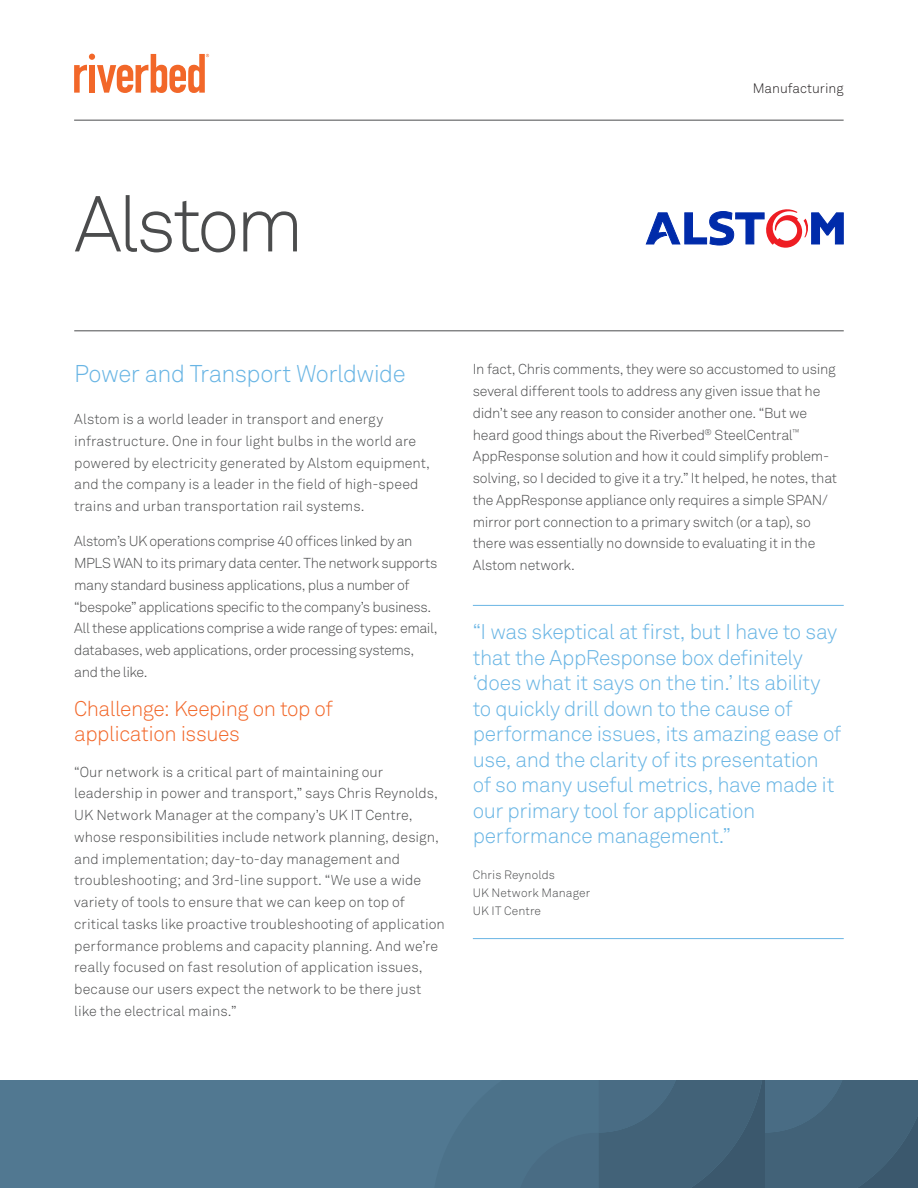
<style>
.page{position:relative;width:918px;height:1188px;background:#fff}
.page>*{position:absolute;margin:0;border:0;box-sizing:border-box;transform-origin:0 0}
.Cover_Headline{font:300 78px "Akkurat Pro";letter-spacing:-.05em;color:#4b4c4d}
.Lead-in{font:300 24px "Akkurat Pro";letter-spacing:-.025em;color:#69b5e4}
.Pull_quote{font:300 21px/25.5px "Akkurat Pro";letter-spacing:-.02em;color:#69b5e4}
.Small_Subhd__over_8p{font:300 21px/25.5px "Akkurat Pro";letter-spacing:-.025em;color:#f26729}
.Body_9_5{font:300 14.25px/21.8px "Akkurat Pro";letter-spacing:-.01em;color:#4b4c4d}
.Body_9_5-2{font:300 14.25px/21.8px "Akkurat Pro";letter-spacing:-.03em;color:#4b4c4d}
.t1{font:300 13.5px "Akkurat Pro";color:#231f20}
.Pull_quote-2{font:300 12px/18px "Akkurat Pro";letter-spacing:.01em;color:#4b4c4d}
</style>
<div class="page">
<div style="left:0;top:1080px;width:918px;height:108px;background:#517891"></div>
<svg style="left:520px;top:1080px;width:398px;height:108px"></svg>
<svg style="left:74px;top:54px;width:135px;height:39px"></svg>
<hr style="left:74px;top:120px;width:770px;height:1px;background:#4b4c4d">
<hr style="left:473px;top:605px;width:371px;height:1px;background:#69b5e4">
<hr style="left:473px;top:938px;width:371px;height:1px;background:#69b5e4">
<hr style="left:74px;top:331px;width:770px;height:1px;background:#4b4c4d">
<svg style="left:646px;top:209px;width:198px;height:39px"></svg>
<p class="Cover_Headline" style="left:74px;top:178px;width:231px">Alstom</p>
<p class="t1" style="left:753px;top:80px;width:92px">Manufacturing</p>
<p class="Lead-in" style="left:74px;top:359px;width:333px">Power and Transport Worldwide</p>
<p class="Body_9_5" style="left:74px;top:408px;width:357px">Alstom is a world leader in transport and energy infrastructure. One in four light bulbs in the world are powered by electricity generated by Alstom equipment, and the company is a leader in the field of high-speed trains and urban transportation rail systems.</p>
<p class="Body_9_5-2" style="left:74px;top:530px;width:365px">Alstom’s UK operations comprise 40 offices linked by an MPLS WAN to its primary data center. The network supports many standard business applications, plus a number of “bespoke” applications specific to the company’s business.<br>All these applications comprise a wide range of types: email, databases, web applications, order processing systems, and the like.</p>
<p class="Small_Subhd__over_8p" style="left:74px;top:696px;width:260px">Challenge: Keeping on top of application issues</p>
<p class="Body_9_5" style="left:74px;top:761px;width:372px">“Our network is a critical part of maintaining our leadership in power and transport,” says Chris Reynolds, UK Network Manager at the company’s UK IT Centre, whose responsibilities include network planning, design, and implementation; day-to-day management and troubleshooting; and 3rd-line support. “We use a wide variety of tools to ensure that we can keep on top of critical tasks like proactive troubleshooting of application performance problems and capacity planning. And we’re really focused on fast resolution of application issues, because our users expect the network to be there just like the electrical mains.”</p>
<p class="Body_9_5" style="left:473px;top:359px;width:366px">In fact, Chris comments, they were so accustomed to using several different tools to address any given issue that he didn’t see any reason to consider another one. “But we heard good things about the Riverbed<sup>®</sup> SteelCentral<sup>™ </sup>AppResponse solution and how it could simplify problem&shy;solving, so I decided to give it a try.” It helped, he notes, that the AppResponse appliance only requires a simple SPAN/ mirror port connection to a primary switch (or a tap), so there was essentially no downside to evaluating it in the Alstom network.</p>
<p class="Pull_quote" style="left:473px;top:619px;width:370px">“I was skeptical at first, but I have to say that the AppResponse box definitely ‘does what it says on the tin.’ Its ability to quickly drill down to the cause of performance issues, its amazing ease of use, and the clarity of its presentation of so many useful metrics, have made it our primary tool for application performance management.”</p>
<p class="Pull_quote-2" style="left:473px;top:866px;width:119px">Chris Reynolds<br>UK Network Manager<br>UK IT Centre</p>
</div>
